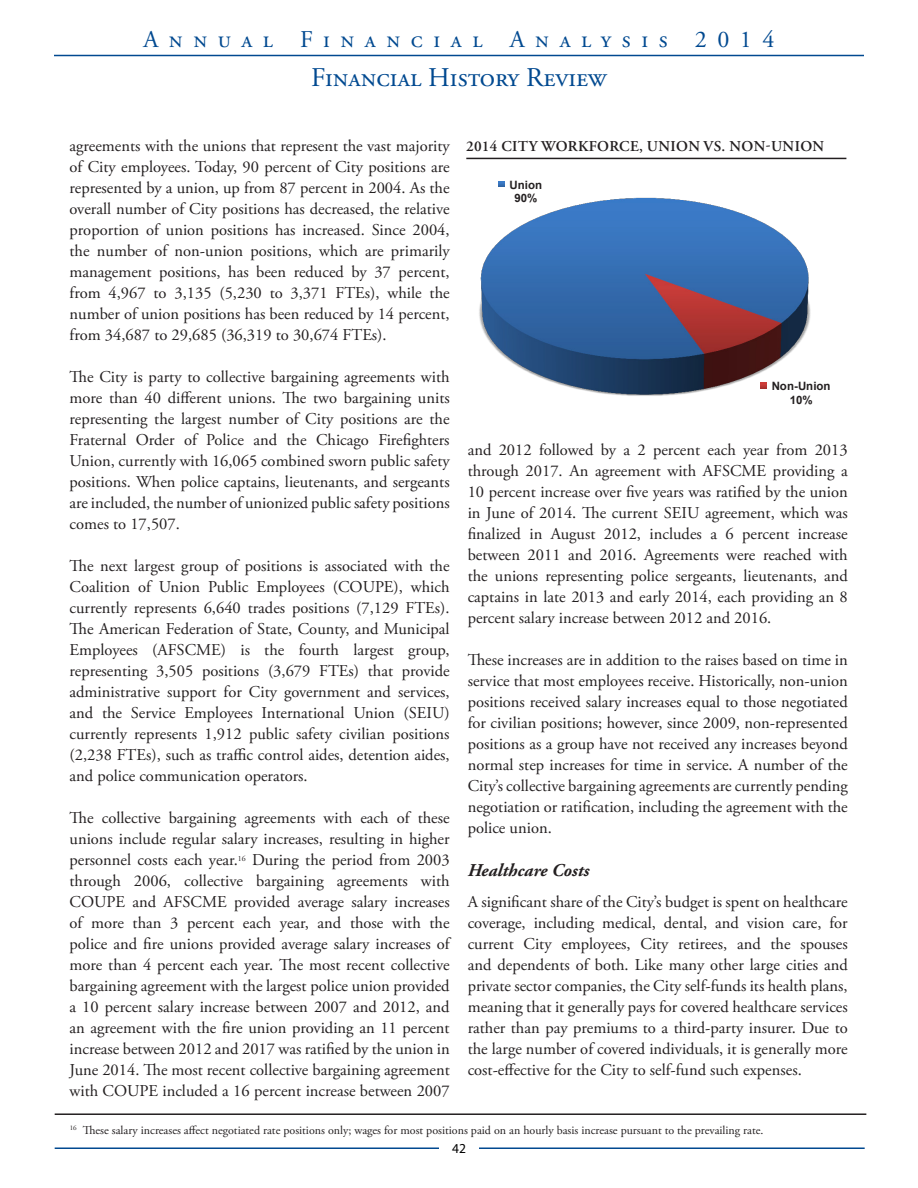
<style>
.page{position:relative;width:918px;height:1188px;background:#fff}
.page>*{position:absolute;margin:0;border:0;box-sizing:border-box;transform-origin:0 0}
.t1{font:27px "Adobe Garamond Pro";color:#014990}
.t2{font:24px "Adobe Garamond Pro";letter-spacing:.44em;color:#014990}
.Discussion_sub_head{font:italic 700 18px "Adobe Garamond Pro";color:#231f20}
.Body_text{font:16.5px/21px "Adobe Garamond Pro";color:#231f20;text-align:justify}
.Table_Chart_Header_1{font:600 15px "Adobe Garamond Pro";letter-spacing:.025em;color:#231f20}
.t3{font:13.5px "Myriad Pro";color:#000}
.footnotes{font:12px "Adobe Garamond Pro";color:#231f20}
.t4{font:700 11.55px/13.4px "Arial";color:#231f20;text-align:center}
</style>
<div class="page">
<hr style="left:54px;top:55px;width:810px;height:1px;background:#014990">
<hr style="left:55px;top:1148px;width:810px;height:1px;background:#014990">
<div style="left:440px;top:1127px;width:39px;height:39px;background:#fff"></div>
<hr style="left:466px;top:158px;width:380px;height:1px;background:#231f20">
<img style="left:479px;top:197px;width:332px;height:199px">
<svg style="left:498px;top:181px;width:6px;height:6px"></svg>
<svg style="left:760px;top:383px;width:6px;height:6px"></svg>
<hr style="left:55px;top:1113px;width:811px;height:2px;background:#231f20">
<h2 class="t2" style="left:143px;top:25px;width:633px">Annual Financial Analysis 2014</h2>
<h1 class="t1" style="left:311px;top:61px;width:297px">Financial History Review</h1>
<p class="Body_text" style="left:70px;top:136px;width:382px">agreements with the unions that represent the vast majority of City employees. Today, 90 percent of City positions are represented by a union, up from 87 percent in 2004. As the overall number of City positions has decreased, the relative proportion of union positions has increased. Since 2004, the number of non-union positions, which are primarily management positions, has been reduced by 37 percent, from 4,967 to 3,135 (5,230 to 3,371 FTEs), while the number of union positions has been reduced by 14 percent, from 34,687 to 29,685 (36,319 to 30,674 FTEs).</p>
<p class="Body_text" style="left:70px;top:367px;width:382px">The City is party to collective bargaining agreements with more than 40 different unions. The two bargaining units representing the largest number of City positions are the Fraternal Order of Police and the Chicago Firefighters Union, currently with 16,065 combined sworn public safety positions. When police captains, lieutenants, and sergeants are included, the number of unionized public safety positions comes to 17,507.</p>
<p class="Body_text" style="left:70px;top:556px;width:382px">The next largest group of positions is associated with the Coalition of Union Public Employees (COUPE), which currently represents 6,640 trades positions (7,129 FTEs).<br>The American Federation of State, County, and Municipal Employees (AFSCME) is the fourth largest group, representing 3,505 positions (3,679 FTEs) that provide administrative support for City government and services, and the Service Employees International Union (SEIU) currently represents 1,912 public safety civilian positions (2,238 FTEs), such as traffic control aides, detention aides, and police communication operators.</p>
<p class="Body_text" style="left:70px;top:808px;width:383px">The collective bargaining agreements with each of these unions include regular salary increases, resulting in higher personnel costs each year.<sup>16</sup> During the period from 2003 through 2006, collective bargaining agreements with COUPE and AFSCME provided average salary increases of more than 3 percent each year, and those with the police and fire unions provided average salary increases of more than 4 percent each year. The most recent collective bargaining agreement with the largest police union provided a 10 percent salary increase between 2007 and 2012, and an agreement with the fire union providing an 11 percent increase between 2012 and 2017 was ratified by the union in June 2014. The most recent collective bargaining agreement with COUPE included a 16 percent increase between 2007</p>
<p class="Table_Chart_Header_1" style="left:466px;top:138px;width:360px">2014 CITY WORKFORCE, UNION VS. NON-UNION</p>
<p class="t4" style="left:510px;top:178px;width:34px">Union<br>90%</p>
<p class="t4" style="left:772px;top:380px;width:60px">Non-Union<br>10%</p>
<p class="Body_text" style="left:468px;top:440px;width:382px">and 2012 followed by a 2 percent each year from 2013 through 2017. An agreement with AFSCME providing a 10 percent increase over five years was ratified by the union in June of 2014. The current SEIU agreement, which was finalized in August 2012, includes a 6 percent increase between 2011 and 2016. Agreements were reached with the unions representing police sergeants, lieutenants, and captains in late 2013 and early 2014, each providing an 8 percent salary increase between 2012 and 2016.</p>
<p class="Body_text" style="left:468px;top:650px;width:382px">These increases are in addition to the raises based on time in service that most employees receive. Historically, non-union positions received salary increases equal to those negotiated for civilian positions; however, since 2009, non-represented positions as a group have not received any increases beyond normal step increases for time in service. A number of the City’s collective bargaining agreements are currently pending negotiation or ratification, including the agreement with the police union.</p>
<p class="Discussion_sub_head" style="left:468px;top:860px;width:123px">Healthcare Costs</p>
<p class="Body_text" style="left:468px;top:891px;width:382px">A significant share of the City’s budget is spent on healthcare coverage, including medical, dental, and vision care, for current City employees, City retirees, and the spouses and dependents of both. Like many other large cities and private sector companies, the City self-funds its health plans, meaning that it generally pays for covered healthcare services rather than pay premiums to a third-party insurer. Due to the large number of covered individuals, it is generally more cost-effective for the City to self-fund such expenses.</p>
<p class="footnotes" style="left:70px;top:1123px;width:695px"><sup>16</sup> These salary increases affect negotiated rate positions only; wages for most positions paid on an hourly basis increase pursuant to the prevailing rate.</p>
<p class="t3" style="left:452px;top:1140px;width:15px">42</p>
</div>
